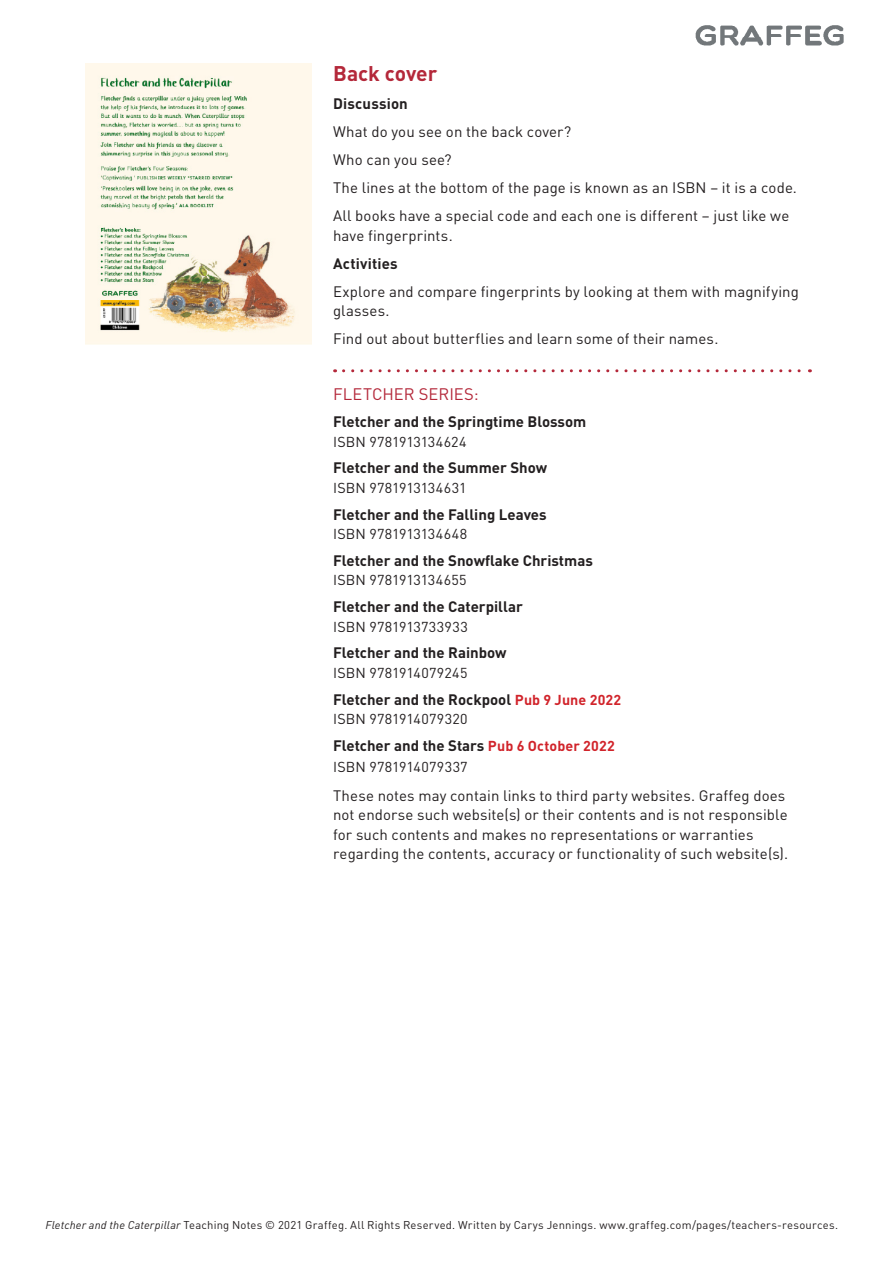
<style>
.page{position:relative;width:893px;height:1263px;background:#fff}
.page>*{position:absolute;margin:0;border:0;box-sizing:border-box;transform-origin:0 0}
.subheads{font:700 21px "DIN";letter-spacing:-.005em;color:#b4283a}
._4__Main_body_copy{font:16.5px "DIN";color:#b4283a}
._4__Main_body_copy-2{font:15px/19.5px "DIN";letter-spacing:.005em;color:#231f20}
._4__Main_body_copy-3{font:700 15px "DIN";color:#231f20}
.t1{font:14.25px "DIN";letter-spacing:.015em;color:#231f20}
.t2{font:11.25px "DIN";letter-spacing:.02em;color:#231f20}
.s1{font-size:14.25px;color:#d1232a}
.s2{font-style:italic}
</style>
<div class="page">
<img style="left:695px;top:25px;width:149px;height:21px">
<svg style="left:344px;top:369px;width:466px;height:3px"></svg>
<img style="left:85px;top:64px;width:226px;height:281px">
<p class="subheads" style="left:333px;top:60px;width:106px">Back cover</p>
<p class="_4__Main_body_copy-3" style="left:333px;top:94px;width:76px">Discussion</p>
<p class="_4__Main_body_copy-2" style="left:333px;top:122px;width:240px">What do you see on the back cover?</p>
<p class="_4__Main_body_copy-2" style="left:333px;top:150px;width:120px">Who can you see?</p>
<p class="_4__Main_body_copy-2" style="left:333px;top:178px;width:465px">The lines at the bottom of the page is known as an ISBN – it is a code.</p>
<p class="_4__Main_body_copy-2" style="left:333px;top:206px;width:458px">All books have a special code and each one is different – just like we have fingerprints.</p>
<p class="_4__Main_body_copy-3" style="left:333px;top:254px;width:66px">Activities</p>
<p class="_4__Main_body_copy-2" style="left:333px;top:281px;width:467px">Explore and compare fingerprints by looking at them with magnifying glasses.</p>
<p class="_4__Main_body_copy-2" style="left:333px;top:329px;width:387px">Find out about butterflies and learn some of their names.</p>
<p class="_4__Main_body_copy" style="left:333px;top:384px;width:147px">FLETCHER SERIES:</p>
<p class="_4__Main_body_copy-3" style="left:333px;top:412px;width:255px">Fletcher and the Springtime Blossom</p>
<p class="t1" style="left:333px;top:432px;width:135px">ISBN 9781913134624</p>
<p class="_4__Main_body_copy-3" style="left:333px;top:458px;width:216px">Fletcher and the Summer Show</p>
<p class="t1" style="left:333px;top:479px;width:135px">ISBN 9781913134631</p>
<p class="_4__Main_body_copy-3" style="left:333px;top:504px;width:215px">Fletcher and the Falling Leaves</p>
<p class="t1" style="left:333px;top:525px;width:136px">ISBN 9781913134648</p>
<p class="_4__Main_body_copy-3" style="left:333px;top:551px;width:261px">Fletcher and the Snowflake Christmas</p>
<p class="t1" style="left:333px;top:571px;width:135px">ISBN 9781913134655</p>
<p class="_4__Main_body_copy-3" style="left:333px;top:597px;width:191px">Fletcher and the Caterpillar</p>
<p class="t1" style="left:333px;top:617px;width:136px">ISBN 9781913733933</p>
<p class="_4__Main_body_copy-3" style="left:333px;top:643px;width:175px">Fletcher and the Rainbow</p>
<p class="t1" style="left:333px;top:664px;width:136px">ISBN 9781914079245</p>
<p class="_4__Main_body_copy-3" style="left:333px;top:689px;width:290px">Fletcher and the Rockpool <span class="s1">Pub 9 June 2022</span></p>
<p class="t1" style="left:333px;top:710px;width:136px">ISBN 9781914079320</p>
<p class="_4__Main_body_copy-3" style="left:333px;top:736px;width:283px">Fletcher and the Stars <span class="s1">Pub 6 October 2022</span></p>
<p class="t1" style="left:333px;top:758px;width:136px">ISBN 9781914079337</p>
<p class="_4__Main_body_copy-2" style="left:333px;top:785px;width:457px">These notes may contain links to third party websites. Graffeg does not endorse such website(s) or their contents and is not responsible for such contents and makes no representations or warranties regarding the contents, accuracy or functionality of such website(s).</p>
<p class="t2" style="left:45px;top:1218px;width:794px"><span class="s2">Fletcher and the Caterpillar</span> Teaching Notes © 2021 Graffeg. All Rights Reserved. Written by Carys Jennings. www.graffeg.com/pages/teachers-resources.</p>
</div>
